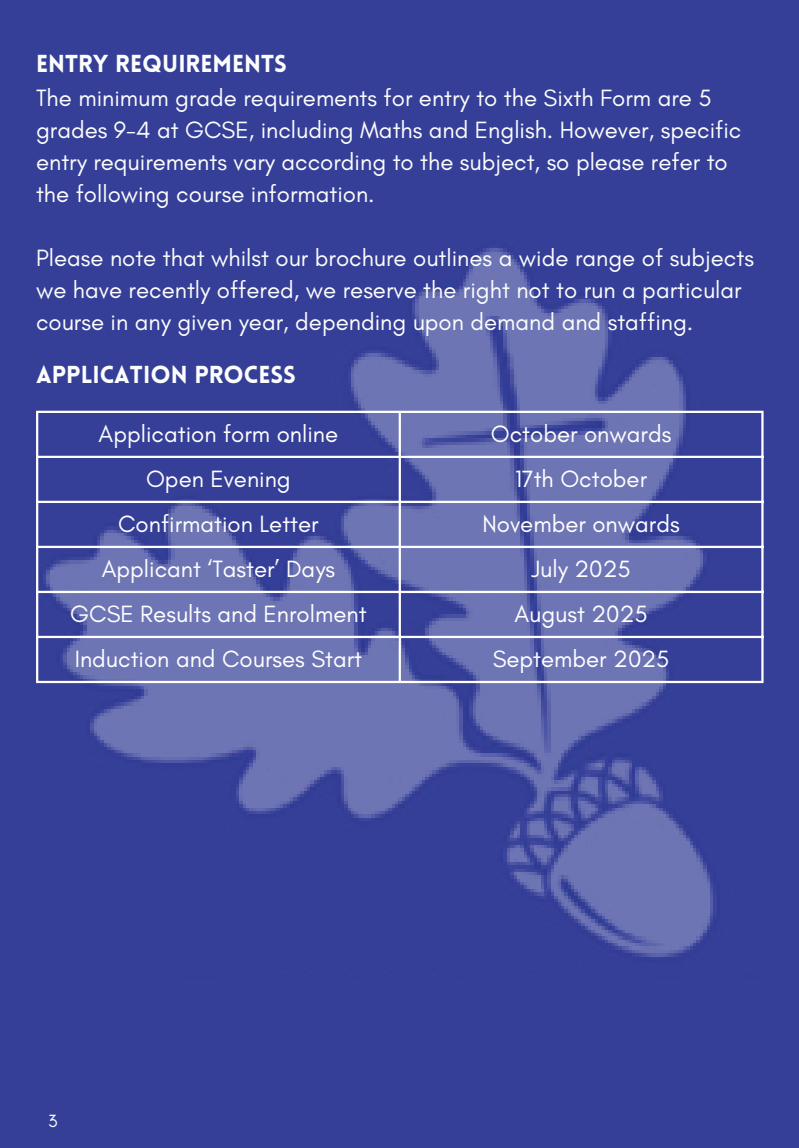
<style>
.page{position:relative;width:799px;height:1148px;background:#353f98}
.page>*{position:absolute;margin:0;border:0;box-sizing:border-box;transform-origin:0 0}
.t1{font:24px/32.1px "Glacial Indifference";color:#fcfdfd}
.t2{font:24px "Glacial Indifference";color:#fff}
.t3{font:900 24px "Lovelo";color:#fcfdfd}
.t4{font:18px "Glacial Indifference";color:#fcfdfd}
</style>
<div class="page">
<img style="left:36px;top:248px;width:727px;height:709px">
<hr style="left:36px;top:413px;width:2px;height:268px;background:#fff">
<hr style="left:399px;top:413px;width:2px;height:268px;background:#fff">
<hr style="left:761px;top:413px;width:2px;height:268px;background:#fff">
<hr style="left:36px;top:411px;width:727px;height:2px;background:#fff">
<hr style="left:36px;top:456px;width:727px;height:2px;background:#fff">
<hr style="left:36px;top:501px;width:727px;height:2px;background:#fff">
<hr style="left:36px;top:546px;width:727px;height:2px;background:#fff">
<hr style="left:36px;top:591px;width:727px;height:2px;background:#fff">
<hr style="left:36px;top:636px;width:727px;height:2px;background:#fff">
<hr style="left:36px;top:681px;width:727px;height:2px;background:#fff">
<p class="t3" style="left:36px;top:48px;width:252px">ENTRY REQUIREMENTS</p>
<p class="t1" style="left:36px;top:82px;width:707px">The minimum grade requirements for entry to the Sixth Form are 5 grades 9-4 at GCSE, including Maths and English. However, specific entry requirements vary according to the subject, so please refer to the following course information.</p>
<p class="t1" style="left:36px;top:242px;width:719px">Please note that whilst our brochure outlines a wide range of subjects we have recently offered, we reserve the right not to run a particular course in any given year, depending upon demand and staffing.</p>
<p class="t3" style="left:36px;top:360px;width:261px">APPLICATION PROCESS</p>
<p class="t2" style="left:99px;top:420px;width:241px">Application form online</p>
<p class="t2" style="left:491px;top:420px;width:182px">October onwards</p>
<p class="t2" style="left:146px;top:465px;width:146px">Open Evening</p>
<p class="t2" style="left:515px;top:465px;width:134px">17th October</p>
<p class="t2" style="left:118px;top:510px;width:202px">Confirmation Letter</p>
<p class="t2" style="left:482px;top:510px;width:199px">November onwards</p>
<p class="t2" style="left:102px;top:555px;width:235px">Applicant ‘Taster’ Days</p>
<p class="t2" style="left:531px;top:555px;width:101px">July 2025</p>
<p class="t2" style="left:70px;top:600px;width:298px">GCSE Results and Enrolment</p>
<p class="t2" style="left:514px;top:600px;width:135px">August 2025</p>
<p class="t2" style="left:75px;top:645px;width:289px">Induction and Courses Start</p>
<p class="t2" style="left:493px;top:645px;width:178px">September 2025</p>
<p class="t4" style="left:48px;top:1111px;width:11px">3</p>
</div>
